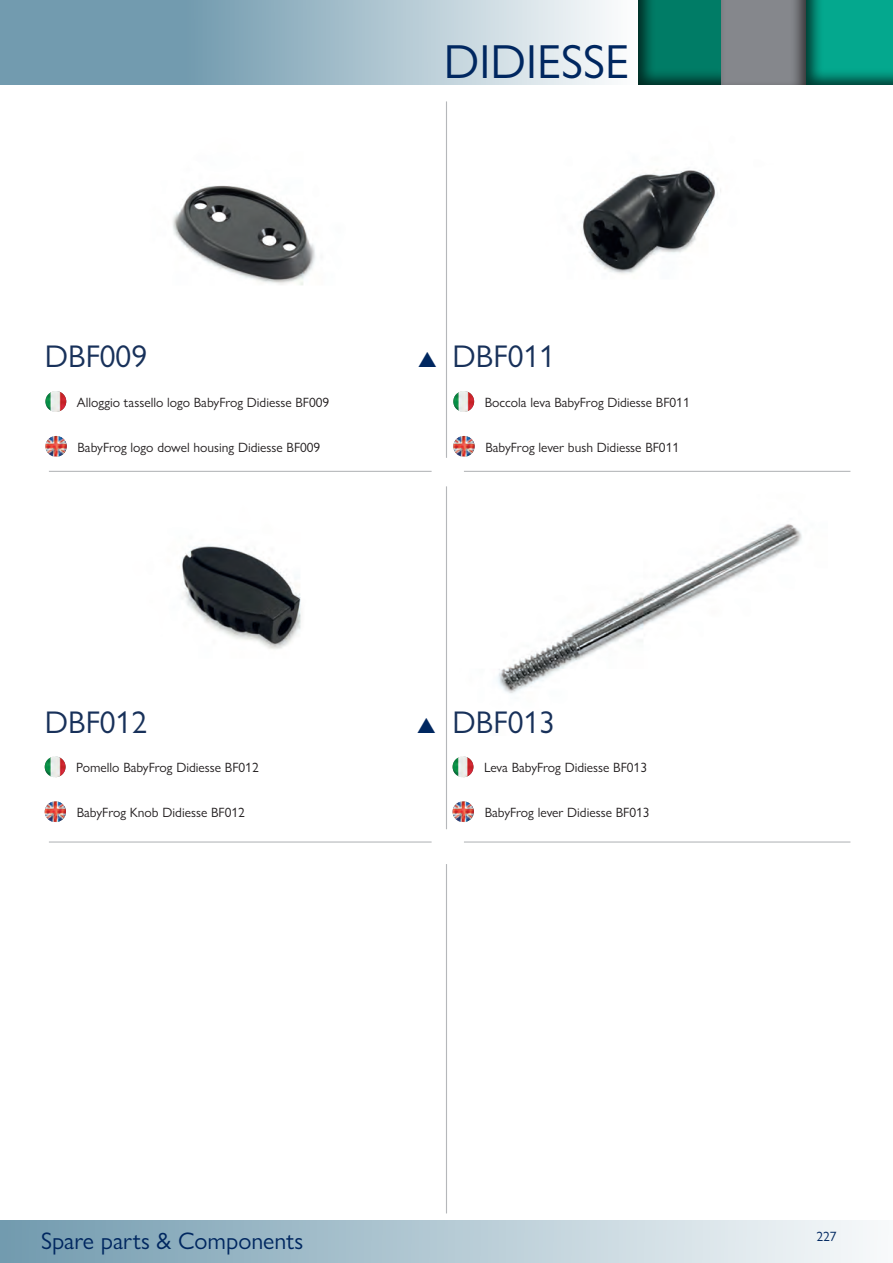
<style>
.page{position:relative;width:893px;height:1263px;background:#fff}
.page>*{position:absolute;margin:0;border:0;box-sizing:border-box;transform-origin:0 0}
.t1{font:48px "Gill Sans Nova";color:#002760}
.t2{font:31.5px "Gill Sans Nova";color:#18315a}
.t3{font:24px "Gill Sans Nova";color:#002760}
.t4{font:13.5px "Gill Sans Nova";color:#231f20}
.t5{font:13.5px "Gill Sans Nova";color:#002760}
</style>
<div class="page">
<svg style="left:0;top:0;width:607px;height:85px;background:#9fbac8"></svg>
<div style="left:637px;top:0;width:88px;height:86px;background:#231f20;opacity:.75"></div>
<div style="left:721px;top:0;width:88px;height:87px;background:#231f20;opacity:.75"></div>
<div style="left:805px;top:0;width:88px;height:86px;background:#231f20;opacity:.75"></div>
<div style="left:0;top:1220px;width:893px;height:43px;background:linear-gradient(to right,#719aae,#f8fafb)"></div>
<img style="left:172px;top:185px;width:144px;height:100px">
<img style="left:179px;top:545px;width:122px;height:104px">
<img style="left:581px;top:169px;width:140px;height:105px">
<img style="left:497px;top:524px;width:305px;height:170px">
<img style="left:45px;top:436px;width:22px;height:20px">
<img style="left:453px;top:436px;width:22px;height:20px">
<img style="left:45px;top:801px;width:21px;height:21px">
<img style="left:453px;top:801px;width:21px;height:21px">
<img style="left:45px;top:391px;width:21px;height:21px;border-radius:10px">
<img style="left:453px;top:391px;width:21px;height:21px;border-radius:10px">
<img style="left:45px;top:756px;width:21px;height:21px;border-radius:10px">
<img style="left:453px;top:756px;width:20px;height:21px;border-radius:10px">
<hr style="left:446px;top:101px;width:1px;height:357px;background:#85888d">
<hr style="left:464px;top:471px;width:386px;height:1px;background:#85888d">
<hr style="left:49px;top:471px;width:383px;height:1px;background:#85888d">
<hr style="left:464px;top:841px;width:386px;height:1px;background:#85888d">
<hr style="left:49px;top:841px;width:383px;height:1px;background:#85888d">
<hr style="left:446px;top:486px;width:1px;height:343px;background:#85888d">
<hr style="left:446px;top:864px;width:1px;height:349px;background:#85888d">
<h1 class="t1" style="left:444px;top:32px;width:187px">DIDIESSE</h1>
<h2 class="t2" style="left:45px;top:337px;width:104px">DBF009</h2>
<h2 class="t2" style="left:453px;top:337px;width:104px">DBF011</h2>
<p class="t4" style="left:77px;top:394px;width:254px">Alloggio tassello logo BabyFrog Didiesse BF009</p>
<p class="t4" style="left:485px;top:394px;width:207px">Boccola leva BabyFrog Didiesse BF011</p>
<p class="t4" style="left:78px;top:439px;width:244px">BabyFrog logo dowel housing Didiesse BF009</p>
<p class="t4" style="left:485px;top:439px;width:195px">BabyFrog lever bush Didiesse BF011</p>
<h2 class="t2" style="left:45px;top:703px;width:104px">DBF012</h2>
<h2 class="t2" style="left:453px;top:703px;width:104px">DBF013</h2>
<p class="t4" style="left:76px;top:760px;width:184px">Pomello BabyFrog Didiesse BF012</p>
<p class="t4" style="left:484px;top:760px;width:165px">Leva BabyFrog Didiesse BF013</p>
<p class="t4" style="left:77px;top:804px;width:170px">BabyFrog Knob Didiesse BF012</p>
<p class="t4" style="left:485px;top:804px;width:166px">BabyFrog lever Didiesse BF013</p>
<h3 class="t3" style="left:41px;top:1226px;width:264px">Spare parts &amp; Components</h3>
<p class="t5" style="left:816px;top:1228px;width:22px">227</p>
</div>
